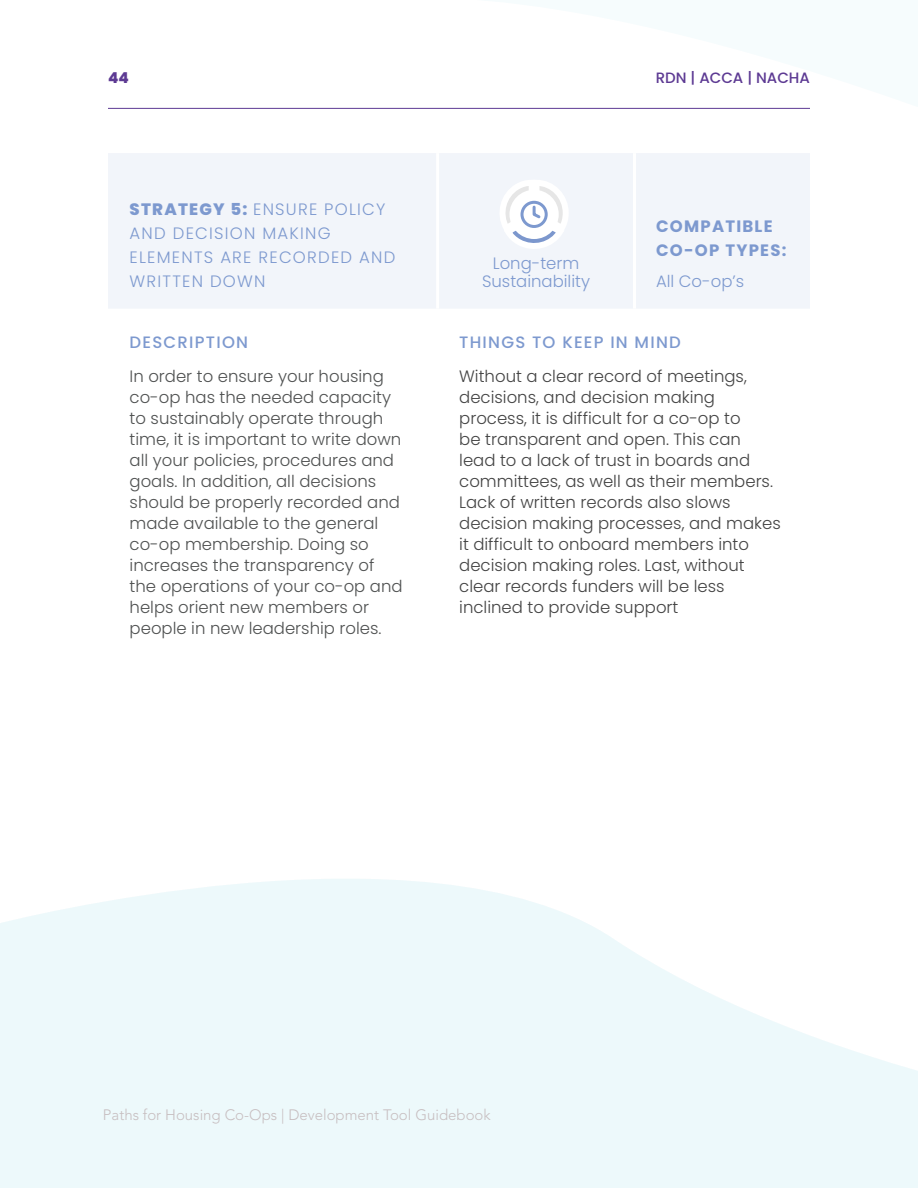
<style>
.page{position:relative;width:918px;height:1188px;background:#fff}
.page>*{position:absolute;margin:0;border:0;box-sizing:border-box;transform-origin:0 0}
.t1{font:300 16.5px/21px "Poppins";color:#434343}
.t2{font:300 16.5px/21px "Poppins";color:#4f5151}
.t3{font:300 16.5px/24px "Poppins";letter-spacing:.075em;color:#7d99cf}
.t4{font:500 16.5px "Poppins";letter-spacing:.075em;color:#7d99cf}
.t5{font:300 16.5px/18px "Poppins";color:#7d99cf;text-align:center}
.t6{font:700 16.5px/24px "Poppins";letter-spacing:.075em;color:#7d99cf}
.t7{font:300 15px "Avenir LT Std";color:#c7bec0}
.t8{font:500 15px "Poppins";color:#5d3a93}
.t9{font:800 15px "Poppins";color:#5d3a93}
.s1{font-weight:800}
</style>
<div class="page">
<svg style="left:0;top:879px;width:918px;height:309px;fill:#edf9fb"></svg>
<hr style="left:108px;top:108px;width:702px;height:1px;background:#5d3a93">
<div style="left:108px;top:153px;width:702px;height:155px;background:#f2f5fa"></div>
<hr style="left:436px;top:153px;width:3px;height:156px;background:#fff">
<hr style="left:633px;top:153px;width:3px;height:156px;background:#fff">
<svg style="left:498px;top:176px;width:74px;height:74px"></svg>
<p class="t9" style="left:108px;top:69px;width:22px">44</p>
<p class="t8" style="left:656px;top:69px;width:156px">RDN | ACCA | NACHA</p>
<p class="t3" style="left:130px;top:197px;width:267px"><span class="s1">STRATEGY 5:</span> ENSURE POLICY<br>AND DECISION MAKING<br>ELEMENTS ARE RECORDED AND<br>WRITTEN DOWN</p>
<p class="t4" style="left:130px;top:332px;width:120px">DESCRIPTION</p>
<p class="t2" style="left:130px;top:366px;width:275px">In order to ensure your housing co-op has the needed capacity to sustainably operate through time, it is important to write down all your policies, procedures and goals. In addition, all decisions should be properly recorded and made available to the general co-op membership. Doing so increases the transparency of the operations of your co-op and helps orient new members or people in new leadership roles.</p>
<p class="t5" style="left:482px;top:254px;width:110px">Long-term<br>Sustainability</p>
<p class="t6" style="left:656px;top:214px;width:132px">COMPATIBLE<br>CO-OP TYPES:</p>
<p class="t3" style="left:656px;top:269px;width:90px">All Co-op’s</p>
<p class="t4" style="left:459px;top:332px;width:223px">THINGS TO KEEP IN MIND</p>
<p class="t1" style="left:459px;top:366px;width:323px">Without a clear record of meetings, decisions, and decision making process, it is difficult for a co-op to<br>be transparent and open. This can lead to a lack of trust in boards and committees, as well as their members.<br>Lack of written records also slows decision making processes, and makes it difficult to onboard members into decision making roles. Last, without clear records funders will be less inclined to provide support</p>
<p class="t7" style="left:103px;top:1106px;width:389px">Paths for Housing Co-Ops | Development Tool Guidebook</p>
</div>
